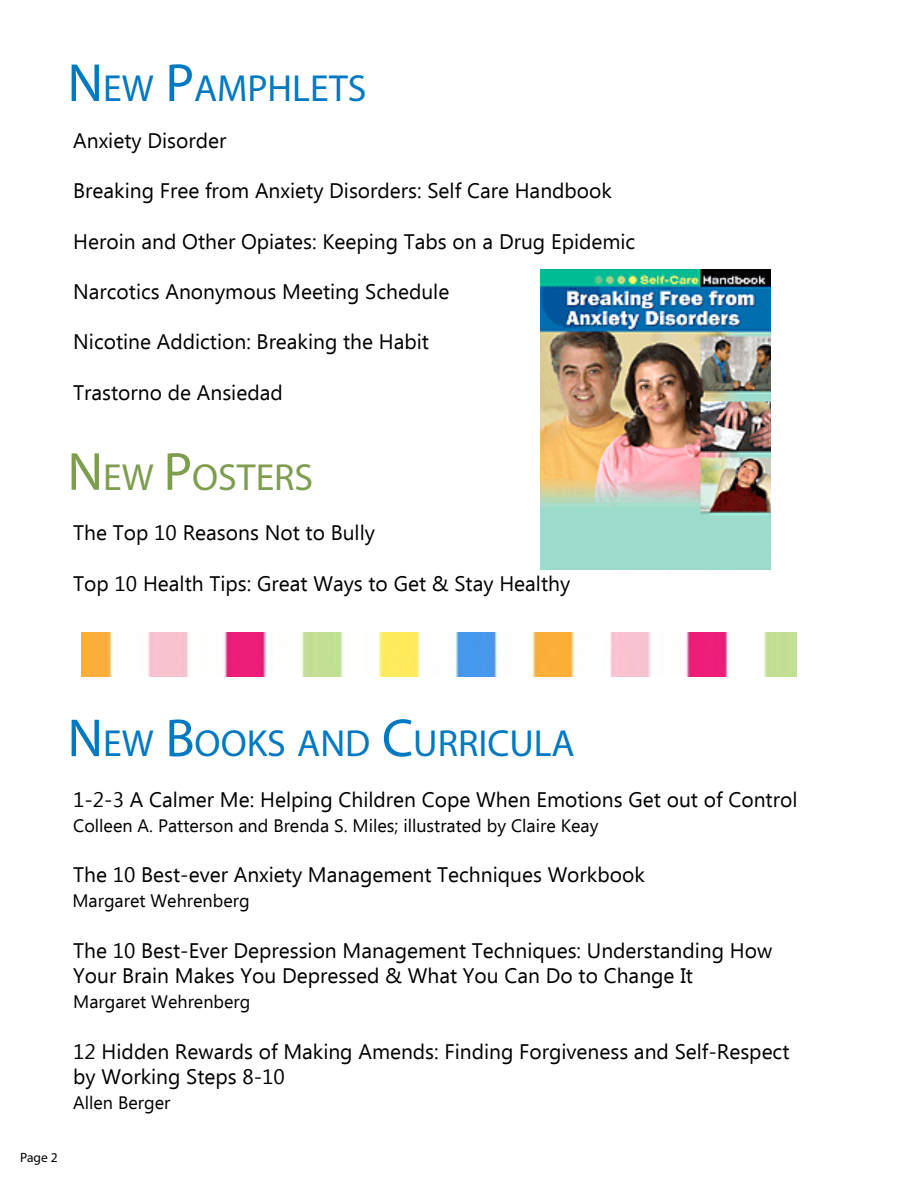
<style>
.page{position:relative;width:918px;height:1188px;background:#fff}
.page>*{position:absolute;margin:0;border:0;box-sizing:border-box;transform-origin:0 0}
.t1{font:37.8px "Myriad Pro";color:#0079c1}
.t2{font:37.8px "Myriad Pro";color:#7e9d4e}
.t3{font:21px/25.2px "Ebrima";color:#000}
.t4{font:18px "Ebrima";color:#000}
.t5{font:13.5px "Myriad Pro";color:#000}
.s1{font-size:54px}
</style>
<div class="page">
<img style="left:81px;top:633px;width:715px;height:43px">
<img style="left:540px;top:270px;width:231px;height:300px">
<h1 class="t1" style="left:68px;top:65px;width:300px"><span class="s1">N</span>EW <span class="s1">P</span>AMPHLETS</h1>
<p class="t3" style="left:73px;top:129px;width:155px">Anxiety Disorder</p>
<p class="t3" style="left:73px;top:180px;width:540px">Breaking Free from Anxiety Disorders: Self Care Handbook</p>
<p class="t3" style="left:73px;top:230px;width:564px">Heroin and Other Opiates: Keeping Tabs on a Drug Epidemic</p>
<p class="t3" style="left:73px;top:280px;width:378px">Narcotics Anonymous Meeting Schedule</p>
<p class="t3" style="left:73px;top:331px;width:357px">Nicotine Addiction: Breaking the Habit</p>
<p class="t3" style="left:73px;top:381px;width:211px">Trastorno de Ansiedad</p>
<h1 class="t2" style="left:68px;top:454px;width:247px"><span class="s1">N</span>EW <span class="s1">P</span>OSTERS</h1>
<p class="t3" style="left:73px;top:522px;width:303px">The Top 10 Reasons Not to Bully</p>
<p class="t3" style="left:73px;top:572px;width:498px">Top 10 Health Tips: Great Ways to Get &amp; Stay Healthy</p>
<h1 class="t1" style="left:68px;top:720px;width:509px"><span class="s1">N</span>EW <span class="s1">B</span>OOKS AND <span class="s1">C</span>URRICULA</h1>
<p class="t3" style="left:73px;top:788px;width:726px">1-2-3 A Calmer Me: Helping Children Cope When Emotions Get out of Control</p>
<p class="t4" style="left:73px;top:813px;width:527px">Colleen A. Patterson and Brenda S. Miles; illustrated by Claire Keay</p>
<p class="t3" style="left:73px;top:864px;width:573px">The 10 Best-ever Anxiety Management Techniques Workbook</p>
<p class="t4" style="left:72px;top:888px;width:179px">Margaret Wehrenberg</p>
<p class="t3" style="left:73px;top:939px;width:701px">The 10 Best-Ever Depression Management Techniques: Understanding How<br>Your Brain Makes You Depressed &amp; What You Can Do to Change It</p>
<p class="t4" style="left:73px;top:989px;width:179px">Margaret Wehrenberg</p>
<p class="t3" style="left:73px;top:1040px;width:718px">12 Hidden Rewards of Making Amends: Finding Forgiveness and Self-Respect by Working Steps 8-10</p>
<p class="t4" style="left:73px;top:1090px;width:99px">Allen Berger</p>
<p class="t5" style="left:20px;top:1149px;width:39px">Page 2</p>
</div>
